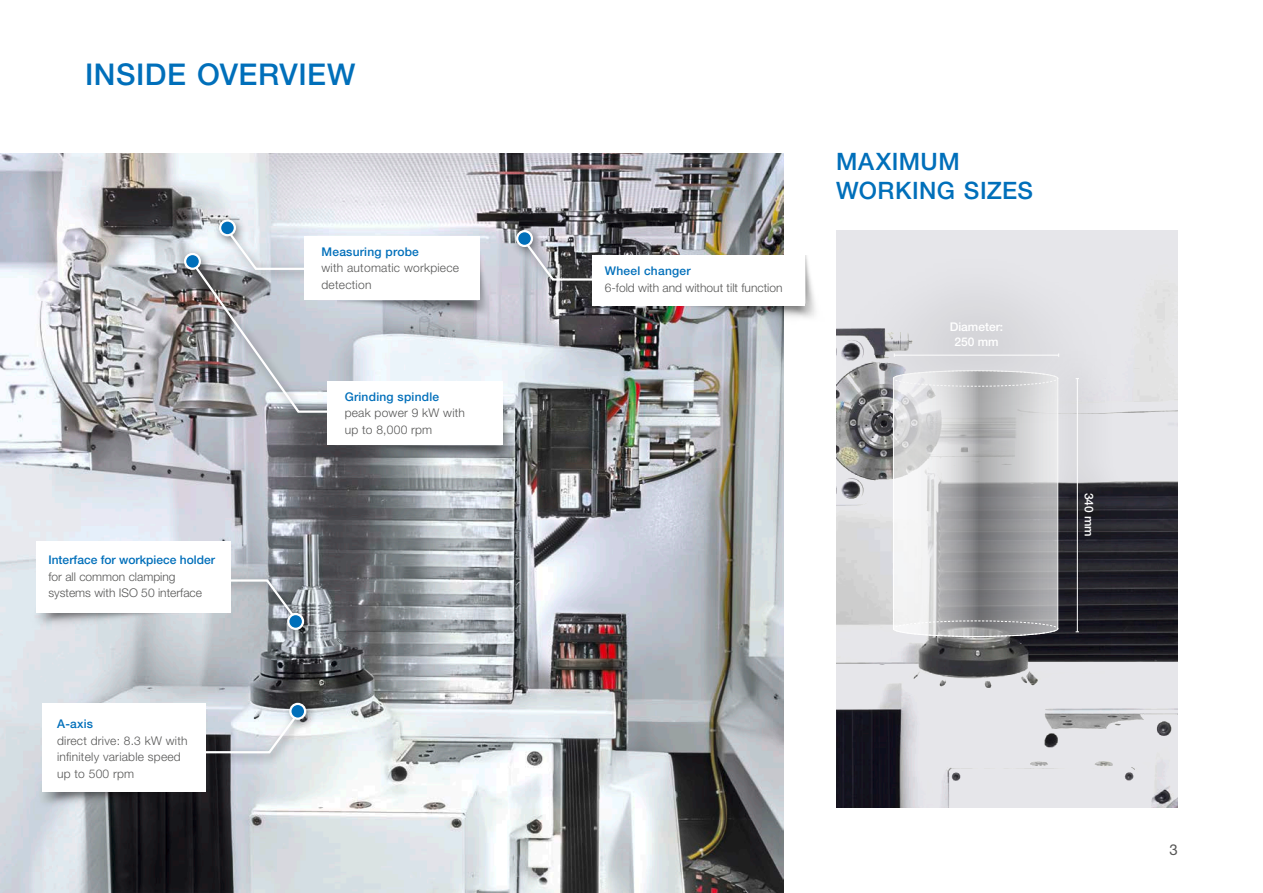
<style>
.page{position:relative;width:1263px;height:893px;background:#fff}
.page>*{position:absolute;margin:0;border:0;box-sizing:border-box;transform-origin:0 0}
.t1{font:500 30px "Helvetica Neue LT Pro";letter-spacing:.02em;color:#006fba}
.t2{font:500 24px/28.8px "Helvetica Neue LT Pro";letter-spacing:.02em;color:#006fba}
.t3{font:15px "Helvetica Neue LT Pro";color:#565655}
.t4{font:300 12px/16.5px "Helvetica Neue LT Pro";letter-spacing:.02em;color:#565655}
.t5{font:300 12px/16.5px "Helvetica Neue LT Pro";color:#565655}
.t6{font:500 12px "Helvetica Neue LT Pro";letter-spacing:.02em;color:#006fba}
.t7{font:500 12px "Helvetica Neue LT Pro";color:#006fba}
.t8{font:500 12px/15px "Helvetica Neue LT Pro";color:#fff;text-align:center}
</style>
<div class="page">
<img style="left:836px;top:231px;width:342px;height:577px">
<svg style="left:892px;top:436px;width:145px;height:201px"></svg>
<img style="left:1px;top:153px;width:782px;height:740px">
<div style="left:92px;top:697px;width:226px;height:68px;background:#000;opacity:.5"></div>
<svg style="left:206px;top:705px;width:99px;height:49px"></svg>
<svg style="left:290px;top:704px;width:15px;height:15px"></svg>
<div style="left:289px;top:703px;width:17px;height:17px;border:2px solid #fff;border-radius:50%"></div>
<div style="left:90px;top:573px;width:226px;height:68px;background:#000;opacity:.5"></div>
<svg style="left:208px;top:578px;width:95px;height:49px;background:#aaafb4"></svg>
<svg style="left:288px;top:614px;width:15px;height:15px"></svg>
<div style="left:287px;top:613px;width:17px;height:17px;border:2px solid #fff;border-radius:50%"></div>
<div style="left:510px;top:224px;width:226px;height:69px;background:#000;opacity:.5"></div>
<img style="left:518px;top:233px;width:209px;height:49px">
<svg style="left:517px;top:231px;width:15px;height:15px"></svg>
<div style="left:516px;top:230px;width:17px;height:17px;border:2px solid #fff;border-radius:50%"></div>
<div style="left:178px;top:247px;width:304px;height:178px;background:#000;opacity:.5"></div>
<svg style="left:185px;top:254px;width:15px;height:15px"></svg>
<div style="left:184px;top:253px;width:17px;height:17px;border:2px solid #fff;border-radius:50%"></div>
<div style="left:213px;top:213px;width:226px;height:69px;background:#000;opacity:.5"></div>
<svg style="left:190px;top:222px;width:282px;height:192px;background:#c0c4ca"></svg>
<svg style="left:220px;top:220px;width:15px;height:15px"></svg>
<div style="left:219px;top:219px;width:17px;height:17px;border:2px solid #fff;border-radius:50%"></div>
<img style="left:664px;top:255px;width:152px;height:83px">
<div style="left:592px;top:255px;width:213px;height:51px;background:#fff"></div>
<img style="left:360px;top:396px;width:178px;height:83px">
<div style="left:327px;top:381px;width:175px;height:64px;background:#fff"></div>
<img style="left:337px;top:251px;width:178px;height:83px">
<div style="left:304px;top:236px;width:175px;height:64px;background:#fff"></div>
<div style="left:820px;top:244px;width:313px;height:192px;background:#000;opacity:.17"></div>
<hr style="left:894px;top:355px;width:165px;height:1px;background:#fff">
<div style="left:1037px;top:341px;width:95px;height:329px;background:#000;opacity:.17"></div>
<hr style="left:1077px;top:379px;width:1px;height:253px;background:#fff">
<img style="left:16px;top:561px;width:192px;height:82px">
<div style="left:36px;top:541px;width:195px;height:71px;background:#fff"></div>
<img style="left:21px;top:741px;width:192px;height:82px">
<div style="left:42px;top:703px;width:164px;height:89px;background:#fff"></div>
<h1 class="t1" style="left:85px;top:56px;width:272px">INSIDE OVERVIEW</h1>
<p class="t6" style="left:321px;top:244px;width:99px">Measuring probe</p>
<p class="t4" style="left:321px;top:259px;width:139px">with automatic workpiece detection</p>
<p class="t7" style="left:48px;top:553px;width:168px">Interface for workpiece holder</p>
<p class="t5" style="left:48px;top:568px;width:155px">for all common clamping systems with ISO 50 interface</p>
<p class="t6" style="left:57px;top:717px;width:38px">A-axis</p>
<p class="t4" style="left:57px;top:732px;width:132px">direct drive: 8.3 kW with infinitely variable speed up to 500 rpm</p>
<p class="t6" style="left:345px;top:389px;width:96px">Grinding spindle</p>
<p class="t4" style="left:345px;top:404px;width:122px">peak power 9 kW with up to 8,000 rpm</p>
<p class="t6" style="left:605px;top:264px;width:87px">Wheel changer</p>
<p class="t5" style="left:605px;top:279px;width:179px">6-fold with and without tilt function</p>
<h2 class="t2" style="left:836px;top:147px;width:198px">MAXIMUM<br>WORKING SIZES</h2>
<p class="t8" style="left:950px;top:319px;width:55px">Diameter:<br>250 mm</p>
<p class="t8" style="left:1097px;top:493px;width:46px;rotate:90deg">340 mm</p>
<p class="t3" style="left:1169px;top:840px;width:10px">3</p>
</div>
